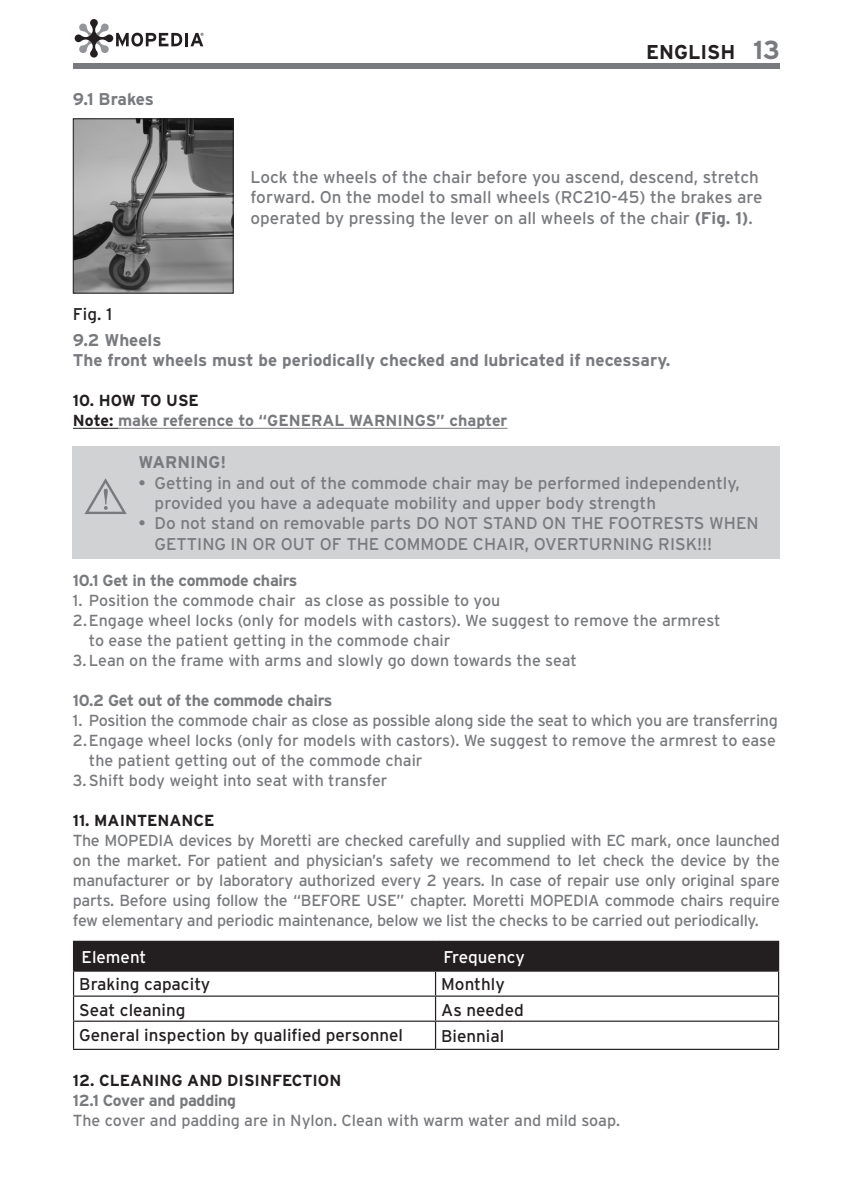
<style>
.page{position:relative;width:851px;height:1194px;background:#fff}
.page>*{position:absolute;margin:0;border:0;box-sizing:border-box;transform-origin:0 0}
.t1{font:700 20px "Interstate";color:#231f20}
.t2{font:17px/20.4px "Interstate";color:#787a7d}
.t3{font:17px "Interstate";color:#231f20}
.t4{font:700 17px "Interstate";color:#787a7d}
.t5{font:17px "Interstate";color:#fff}
.t6{font:16px/20px "Interstate";color:#787a7d}
.t7{font:16px "Interstate";letter-spacing:-.02em;color:#787a7d}
.t8{font:700 16px "Interstate";letter-spacing:-.02em;color:#787a7d}
.t9{font:700 16px "Interstate";color:#231f20}
.t10{font:700 16px "Interstate";color:#787a7d}
.s1{font-size:26px;color:#787a7d}
.s2{font-weight:700}
.s3{color:#231f20}
</style>
<div class="page">
<div style="left:73px;top:64px;width:706px;height:5px;background:#787a7d"></div>
<svg style="left:75px;top:19px;width:128px;height:39px"></svg>
<hr style="left:73px;top:428px;width:45px;height:1px;background:#231f20">
<hr style="left:118px;top:428px;width:389px;height:1px;background:#787a7d">
<img style="left:75px;top:120px;width:156px;height:171px">
<div style="left:73px;top:118px;width:160px;height:175px;border:1px solid #231f20"></div>
<div style="left:73px;top:446px;width:706px;height:113px;background:#d1d2d4"></div>
<svg style="left:84px;top:478px;width:43px;height:36px"></svg>
<svg style="left:73px;top:941px;width:705px;height:108px"></svg>
<hr style="left:73px;top:1049px;width:362px;height:1px;background:#231f20">
<hr style="left:435px;top:1049px;width:343px;height:1px;background:#231f20">
<p class="t4" style="left:73px;top:90px;width:83px">9.1 Brakes</p>
<p class="t3" style="left:73px;top:305px;width:41px">Fig. 1</p>
<p class="t1" style="left:645px;top:41px;width:135px">ENGLISH <span class="s1">13</span></p>
<p class="t2" style="left:250px;top:167px;width:509px">Lock the wheels of the chair before you ascend, descend, stretch</p>
<p class="t2" style="left:250px;top:187px;width:513px">forward. On the model to small wheels (RC210-45) the brakes are</p>
<p class="t2" style="left:250px;top:207px;width:503px">operated by pressing the lever on all wheels of the chair <span class="s2">(Fig. 1)</span>.</p>
<p class="t4" style="left:73px;top:331px;width:90px">9.2 Wheels</p>
<p class="t4" style="left:73px;top:351px;width:599px">The front wheels must be periodically checked and lubricated if necessary.</p>
<p class="t9" style="left:73px;top:392px;width:127px">10. HOW TO USE</p>
<p class="t10" style="left:73px;top:412px;width:436px"><span class="s3">Note:</span> make reference to “GENERAL WARNINGS” chapter</p>
<p class="t4" style="left:138px;top:453px;width:89px">WARNING!</p>
<p class="t2" style="left:154px;top:472px;width:586px;text-indent:-16px">• Getting in and out of the commode chair may be performed independently, provided you have a adequate mobility and upper body strength</p>
<p class="t2" style="left:154px;top:513px;width:605px;text-indent:-16px">• Do not stand on removable parts DO NOT STAND ON THE FOOTRESTS WHEN<br>GETTING IN OR OUT OF THE COMMODE CHAIR, OVERTURNING RISK!!!</p>
<p class="t8" style="left:73px;top:572px;width:226px">10.1 Get in the commode chairs</p>
<p class="t6" style="left:73px;top:590px;width:429px">1. Position the commode chair as close as possible to you</p>
<p class="t6" style="left:73px;top:610px;width:649px">2.Engage wheel locks (only for models with castors). We suggest to remove the armrest</p>
<p class="t6" style="left:89px;top:630px;width:363px">to ease the patient getting in the commode chair</p>
<p class="t6" style="left:73px;top:650px;width:505px">3. Lean on the frame with arms and slowly go down towards the seat</p>
<p class="t8" style="left:73px;top:692px;width:261px">10.2 Get out of the commode chairs</p>
<p class="t7" style="left:73px;top:712px;width:706px">1. Position the commode chair as close as possible along side the seat to which you are transferring</p>
<p class="t6" style="left:89px;top:730px;width:688px;text-indent:-16px">2.Engage wheel locks (only for models with castors). We suggest to remove the armrest to ease the patient getting out of the commode chair</p>
<p class="t6" style="left:73px;top:770px;width:316px">3.Shift body weight into seat with transfer</p>
<p class="t9" style="left:73px;top:812px;width:143px">11. MAINTENANCE</p>
<p class="t6" style="left:73px;top:830px;width:708px;text-align:justify">The MOPEDIA devices by Moretti are checked carefully and supplied with EC mark, once launched on the market. For patient and physician’s safety we recommend to let check the device by the manufacturer or by laboratory authorized every 2 years. In case of repair use only original spare parts. Before using follow the “BEFORE USE” chapter. Moretti MOPEDIA commode chairs require few elementary and periodic maintenance, below we list the checks to be carried out periodically.</p>
<p class="t5" style="left:81px;top:947px;width:66px">Element</p>
<p class="t5" style="left:443px;top:947px;width:83px">Frequency</p>
<p class="t3" style="left:79px;top:975px;width:132px">Braking capacity</p>
<p class="t3" style="left:441px;top:975px;width:65px">Monthly</p>
<p class="t3" style="left:79px;top:1000px;width:108px">Seat cleaning</p>
<p class="t3" style="left:441px;top:1000px;width:84px">As needed</p>
<p class="t3" style="left:79px;top:1025px;width:325px">General inspection by qualified personnel</p>
<p class="t3" style="left:441px;top:1026px;width:64px">Biennial</p>
<p class="t9" style="left:73px;top:1072px;width:270px">12. CLEANING AND DISINFECTION</p>
<p class="t8" style="left:73px;top:1092px;width:165px">12.1 Cover and padding</p>
<p class="t6" style="left:73px;top:1110px;width:548px">The cover and padding are in Nylon. Clean with warm water and mild soap.</p>
</div>
